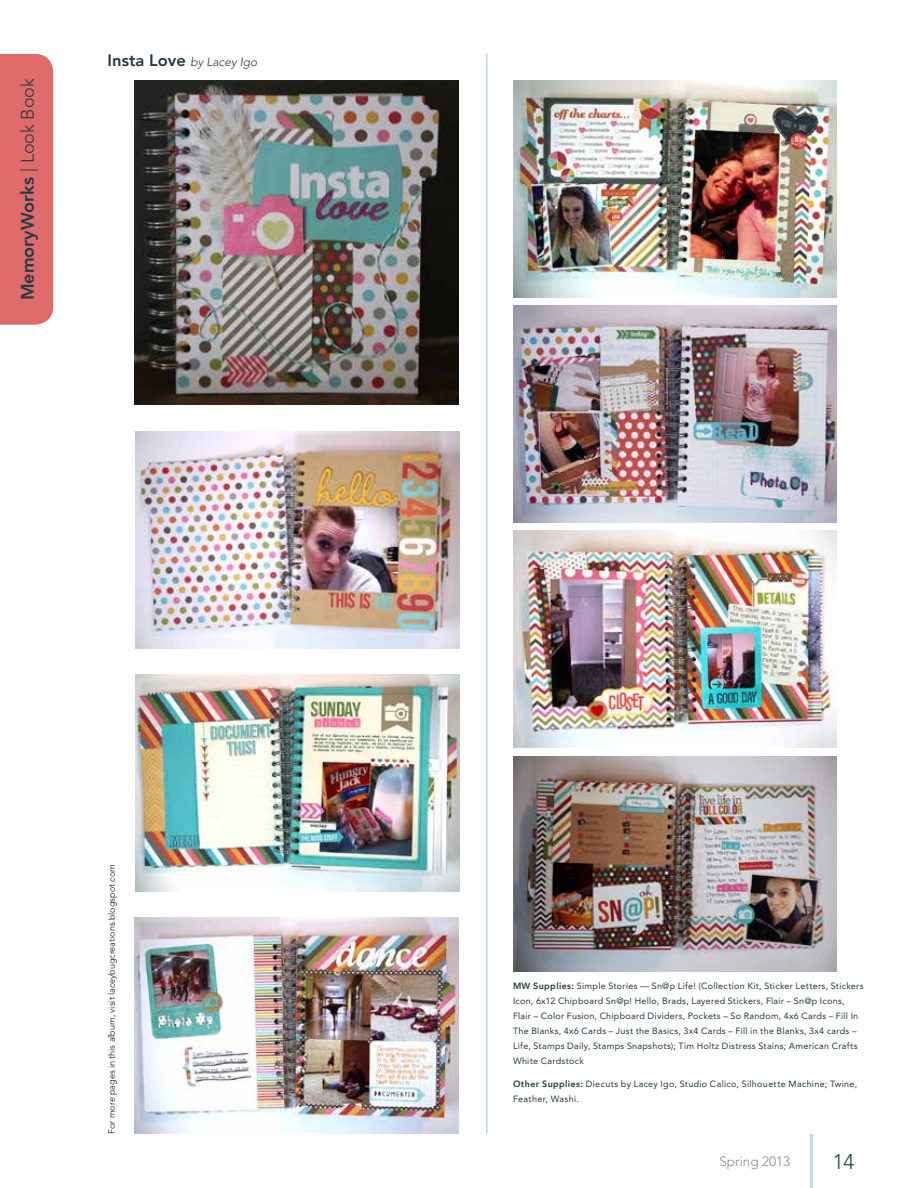
<style>
.page{position:relative;width:918px;height:1188px;background:#fff}
.page>*{position:absolute;margin:0;border:0;box-sizing:border-box;transform-origin:0 0}
.t1{font:300 21px "Avenir LT Std";color:#233b43}
.t2{font:800 18px "Avenir LT Std";color:#233b43}
.t3{font:300 13.5px "Avenir LT Std";color:#888a8a}
.t4{font:italic 300 12px "Avenir LT Std";color:#233b43}
.t5{font:9px/15px "Avenir LT Std";letter-spacing:.03em;color:#233b43}
.t6{font:300 9px "Avenir LT Std";color:#121212}
.s1{font-weight:300}
.s2{font-weight:800;font-style:normal;font-size:16.5px}
.s3{font-weight:800}
</style>
<div class="page">
<div style="left:0;top:54px;width:53px;height:271px;background:#df6b6a"></div>
<hr style="left:810px;top:1134px;width:3px;height:54px;background:#bcdee1">
<hr style="left:486px;top:54px;width:2px;height:1080px;background:#b9dad6">
<img style="left:135px;top:81px;width:324px;height:324px">
<img style="left:135px;top:432px;width:324px;height:216px">
<img style="left:513px;top:81px;width:324px;height:216px">
<img style="left:513px;top:306px;width:324px;height:216px">
<img style="left:513px;top:531px;width:324px;height:216px">
<img style="left:513px;top:756px;width:324px;height:216px">
<img style="left:135px;top:675px;width:324px;height:216px">
<img style="left:135px;top:918px;width:324px;height:216px">
<h2 class="t2" style="left:17px;top:300px;width:224px;rotate:-90deg">MemoryWorks <span class="s1">| Look Book</span></h2>
<h3 class="t4" style="left:108px;top:55px;width:151px"><span class="s2">Insta Love</span> by Lacey Igo</h3>
<p class="t6" style="left:106px;top:1134px;width:271px;rotate:-90deg">For more pages in this album, visit laceybugcreations.blogspot.com</p>
<p class="t5" style="left:513px;top:979px;width:352px"><span class="s3">MW Supplies:</span> Simple Stories — Sn@p Life! (Collection Kit, Sticker Letters, Stickers Icon, 6x12 Chipboard Sn@p! Hello, Brads, Layered Stickers, Flair – Sn@p Icons, Flair – Color Fusion, Chipboard Dividers, Pockets – So Random, 4x6 Cards – Fill In The Blanks, 4x6 Cards – Just the Basics, 3x4 Cards – Fill in the Blanks, 3x4 cards – Life, Stamps Daily, Stamps Snapshots); Tim Holtz Distress Stains; American Crafts White Cardstock</p>
<p class="t5" style="left:513px;top:1076px;width:346px"><span class="s3">Other Supplies:</span> Diecuts by Lacey Igo, Studio Calico, Silhouette Machine; Twine,<br>Feather, Washi.</p>
<h3 class="t3" style="left:719px;top:1154px;width:72px">Spring 2013</h3>
<h1 class="t1" style="left:833px;top:1149px;width:23px">14</h1>
</div>
